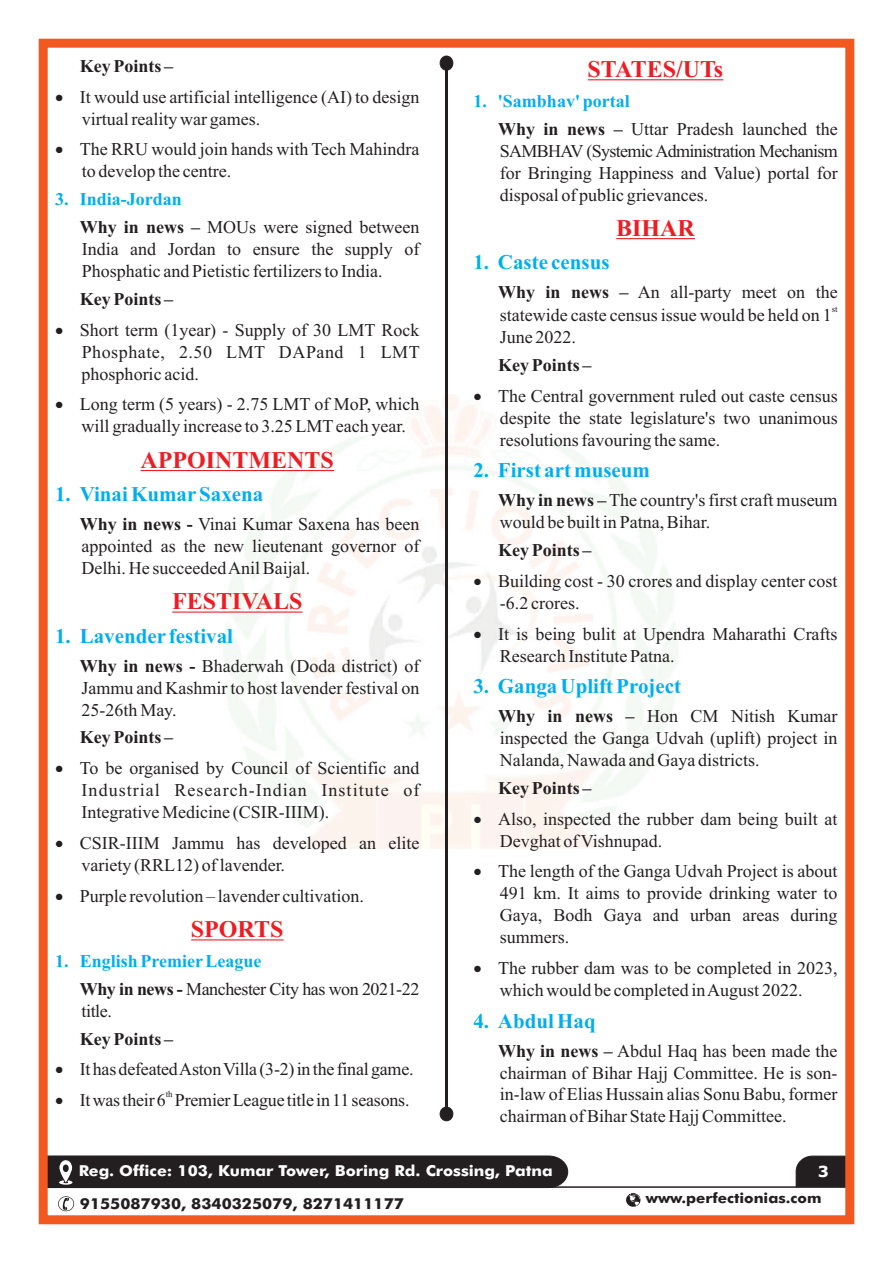
<style>
.page{position:relative;width:893px;height:1263px;background:#fff}
.page>*{position:absolute;margin:0;border:0;box-sizing:border-box;transform-origin:0 0}
.t1{font:700 24px "Times New Roman";color:#ee1d23}
.t2{font:700 21px "Times New Roman";color:#00aeef}
.t3{font:18px/21.9px "Times New Roman";color:#231f20}
.t4{font:18px/22px "Times New Roman";letter-spacing:.06em;color:#231f20}
.t5{font:700 18px "Times New Roman";color:#231f20}
.t6{font:700 18px "Times New Roman";color:#00aeef}
.t7{font:18px "Times New Roman";letter-spacing:-.04em;color:#231f20}
.t8{font:18px "Times New Roman";letter-spacing:-.025em;color:#231f20}
.t9{font:18px "Times New Roman";letter-spacing:.03em;color:#231f20}
.t10{font:18px "Symbol";color:#231f20}
.t11{font:700 15.45px "Tahoma";color:#fff;scale:1.07 1}
.t12{font:500 15.15px "Futura BT";color:#fff;scale:1.07 1}
.t13{font:500 15.15px "Futura BT";color:#231f20;scale:1.07 1}
.t14{font:500 14.25px "Futura BT";color:#231f20;scale:1.07 1}
.t15{font:9px "Times New Roman";color:#231f20}
.s1{font-weight:700}
</style>
<div class="page">
<hr style="left:41px;top:1186px;width:811px;height:2px;background:#231f20">
<div style="left:49px;top:1156px;width:519px;height:32px;background:#231f20"></div>
<svg style="left:58px;top:1196px;width:16px;height:15px"></svg>
<svg style="left:626px;top:1193px;width:14px;height:14px"></svg>
<svg style="left:796px;top:1156px;width:48px;height:30px"></svg>
<hr style="left:141px;top:470px;width:193px;height:1px;background:#ee1d23">
<hr style="left:172px;top:611px;width:131px;height:2px;background:#ee1d23">
<hr style="left:191px;top:939px;width:93px;height:1px;background:#ee1d23">
<hr style="left:588px;top:79px;width:135px;height:1px;background:#ee1d23">
<hr style="left:616px;top:238px;width:79px;height:1px;background:#ee1d23">
<div style="left:39px;top:39px;width:815px;height:1185px;border:9px solid #f15921"></div>
<hr style="left:445px;top:56px;width:3px;height:1063px;background:#231f20">
<div style="left:440px;top:56px;width:13px;height:15px;background:#231f20;border:1px solid #231f20;border-radius:50%"></div>
<div style="left:440px;top:1107px;width:13px;height:14px;background:#231f20;border:1px solid #231f20;border-radius:50%"></div>
<p class="t5" style="left:80px;top:60px;width:95px">Key Points –</p>
<p class="t3" style="left:82px;top:87px;width:339px;text-indent:-26px">•It would use artificial intelligence (AI) to design virtual reality war games.</p>
<p class="t10" style="left:55px;top:143px;width:51px">•</p>
<h1 class="t1" style="left:588px;top:61px;width:137px">STATES/UTs</h1>
<p class="t6" style="left:473px;top:95px;width:158px">1. 'Sambhav' portal</p>
<p class="t3" style="left:498px;top:119px;width:341px"><span class="s1">Why in news –</span> Uttar Pradesh launched the</p>
<p class="t3" style="left:80px;top:140px;width:341px">The RRU would join hands with Tech Mahindra</p>
<p class="t7" style="left:500px;top:144px;width:339px">SAMBHAV (Systemic Administration Mechanism</p>
<p class="t3" style="left:82px;top:162px;width:151px">to develop the centre.</p>
<p class="t3" style="left:500px;top:163px;width:339px">for Bringing Happiness and Value) portal for disposal of public grievances.</p>
<p class="t3" style="left:80px;top:218px;width:341px;text-align:justify"><span class="s1">Why in news –</span> MOUs were signed between India and Jordan to ensure the supply of Phosphatic and Pietistic fertilizers to India.</p>
<p class="t5" style="left:80px;top:293px;width:95px">KeyPoints –</p>
<p class="t3" style="left:498px;top:283px;width:341px"><span class="s1">Why in news –</span> An all-party meet on the</p>
<p class="t15" style="left:832px;top:306px;width:8px">st</p>
<p class="t6" style="left:55px;top:193px;width:128px">3. India-Jordan</p>
<h1 class="t1" style="left:616px;top:220px;width:80px">BIHAR</h1>
<p class="t2" style="left:473px;top:255px;width:138px">1. Caste census</p>
<p class="t3" style="left:500px;top:306px;width:333px">statewide caste census issue would be held on 1</p>
<p class="t3" style="left:80px;top:320px;width:341px">Short term (1year) - Supply of 30 LMT Rock</p>
<p class="t3" style="left:500px;top:328px;width:78px">June 2022.</p>
<p class="t9" style="left:82px;top:345px;width:340px">Phosphate, 2.50 LMT DAPand 1 LMT</p>
<p class="t5" style="left:498px;top:359px;width:95px">Key Points –</p>
<p class="t10" style="left:55px;top:323px;width:51px">•</p>
<p class="t3" style="left:82px;top:364px;width:119px">phosphoric acid.</p>
<p class="t10" style="left:55px;top:398px;width:51px">•</p>
<p class="t3" style="left:80px;top:395px;width:341px">Long term (5 years) - 2.75 LMT of MoP, which</p>
<p class="t3" style="left:82px;top:417px;width:326px">will gradually increase to 3.25 LMTeach year.</p>
<h1 class="t1" style="left:141px;top:451px;width:195px">APPOINTMENTS</h1>
<p class="t2" style="left:55px;top:487px;width:210px">1. Vinai KumarSaxena</p>
<p class="t3" style="left:473px;top:387px;width:366px">•The Central government ruled out caste census</p>
<p class="t3" style="left:500px;top:409px;width:339px">despite the state legislature's two unanimous</p>
<p class="t3" style="left:500px;top:430px;width:222px">resolutions favouring the same.</p>
<p class="t2" style="left:473px;top:463px;width:178px">2. First art museum</p>
<p class="t3" style="left:498px;top:491px;width:341px"><span class="s1">Why in news –</span> The country's first craft museum</p>
<p class="t3" style="left:80px;top:515px;width:341px"><span class="s1">Why in news -</span> Vinai Kumar Saxena has been</p>
<p class="t3" style="left:500px;top:513px;width:212px">would be built in Patna, Bihar.</p>
<p class="t3" style="left:82px;top:537px;width:339px">appointed as the new lieutenant governor of</p>
<p class="t5" style="left:498px;top:544px;width:95px">Key Points –</p>
<p class="t3" style="left:82px;top:559px;width:230px">Delhi. He succeeded Anil Baijal.</p>
<p class="t3" style="left:500px;top:571px;width:339px;text-indent:-26px">•Building cost - 30 crores and display center cost -6.2 crores.</p>
<p class="t3" style="left:500px;top:624px;width:339px;text-indent:-26px">•It is being bulit at Upendra Maharathi Crafts<br>Research Institute Patna.</p>
<p class="t3" style="left:80px;top:656px;width:341px;text-align:justify"><span class="s1">Why in news -</span> Bhaderwah (Doda district) of Jammu and Kashmir to host lavender festival on 25-26th May.</p>
<h1 class="t1" style="left:172px;top:593px;width:132px">FESTIVALS</h1>
<p class="t2" style="left:55px;top:629px;width:179px">1. Lavender festival</p>
<p class="t2" style="left:473px;top:679px;width:209px">3. Ganga Uplift Project</p>
<p class="t3" style="left:498px;top:707px;width:341px"><span class="s1">Why in news –</span> Hon CM Nitish Kumar</p>
<p class="t10" style="left:55px;top:762px;width:51px">•</p>
<p class="t5" style="left:80px;top:731px;width:95px">Key Points –</p>
<p class="t3" style="left:500px;top:729px;width:339px">inspected the Ganga Udvah (uplift) project in</p>
<p class="t4" style="left:80px;top:759px;width:341px">To be organised by Council of Scientific and<br>Industrial Research-Indian Institute of</p>
<p class="t3" style="left:500px;top:751px;width:261px">Nalanda, Nawada and Gaya districts.</p>
<p class="t5" style="left:498px;top:782px;width:95px">Key Points –</p>
<p class="t3" style="left:82px;top:803px;width:249px">Integrative Medicine (CSIR-IIIM).</p>
<p class="t3" style="left:473px;top:809px;width:366px">•Also, inspected the rubber dam being built at</p>
<p class="t3" style="left:55px;top:834px;width:366px">•CSIR-IIIM Jammu has developed an elite</p>
<p class="t3" style="left:500px;top:831px;width:164px">Devghat of Vishnupad.</p>
<p class="t3" style="left:82px;top:856px;width:205px">variety (RRL12) of lavender.</p>
<p class="t3" style="left:473px;top:862px;width:366px">•The length of the Ganga Udvah Project is about</p>
<p class="t3" style="left:55px;top:886px;width:310px">•Purple revolution – lavender cultivation.</p>
<p class="t3" style="left:500px;top:884px;width:339px;text-align:justify">491 km. It aims to provide drinking water to Gaya, Bodh Gaya and urban areas during summers.</p>
<p class="t3" style="left:473px;top:959px;width:366px">•The rubber dam was to be completed in 2023,</p>
<p class="t8" style="left:80px;top:982px;width:341px"><span class="s1">Why in news -</span> Manchester City has won 2021-22</p>
<p class="t3" style="left:500px;top:981px;width:304px">which would be completed in August 2022.</p>
<p class="t3" style="left:82px;top:1001px;width:32px">title.</p>
<p class="t5" style="left:80px;top:1032px;width:95px">Key Points –</p>
<p class="t10" style="left:55px;top:1063px;width:51px">•</p>
<h1 class="t1" style="left:191px;top:921px;width:94px">SPORTS</h1>
<p class="t6" style="left:55px;top:955px;width:208px">1. English PremierLeague</p>
<p class="t2" style="left:473px;top:1013px;width:124px">4. Abdul Haq</p>
<p class="t3" style="left:498px;top:1041px;width:341px"><span class="s1">Why in news –</span> Abdul Haq has been made the</p>
<p class="t3" style="left:80px;top:1060px;width:335px">Ithas defeatedAstonVilla (3-2)inthe finalgame.</p>
<p class="t3" style="left:500px;top:1063px;width:339px">chairman of Bihar Hajj Committee. He is son-</p>
<p class="t15" style="left:166px;top:1091px;width:9px">th</p>
<p class="t10" style="left:55px;top:1094px;width:51px">•</p>
<p class="t3" style="left:500px;top:1085px;width:339px">in-law of Elias Hussain alias Sonu Babu, former</p>
<p class="t3" style="left:80px;top:1091px;width:331px">Itwastheir6 PremierLeague title in11seasons.</p>
<p class="t3" style="left:500px;top:1107px;width:288px">chairman of Bihar State Hajj Committee.</p>
<p class="t12" style="left:79px;top:1165px;width:444px">Reg. Office: 103, Kumar Tower, Boring Rd. Crossing, Patna</p>
<p class="t13" style="left:80px;top:1197px;width:304px">9155087930, 8340325079, 8271411177</p>
<p class="t14" style="left:646px;top:1192px;width:166px">www.perfectionias.com</p>
<p class="t11" style="left:818px;top:1165px;width:11px">3</p>
</div>
